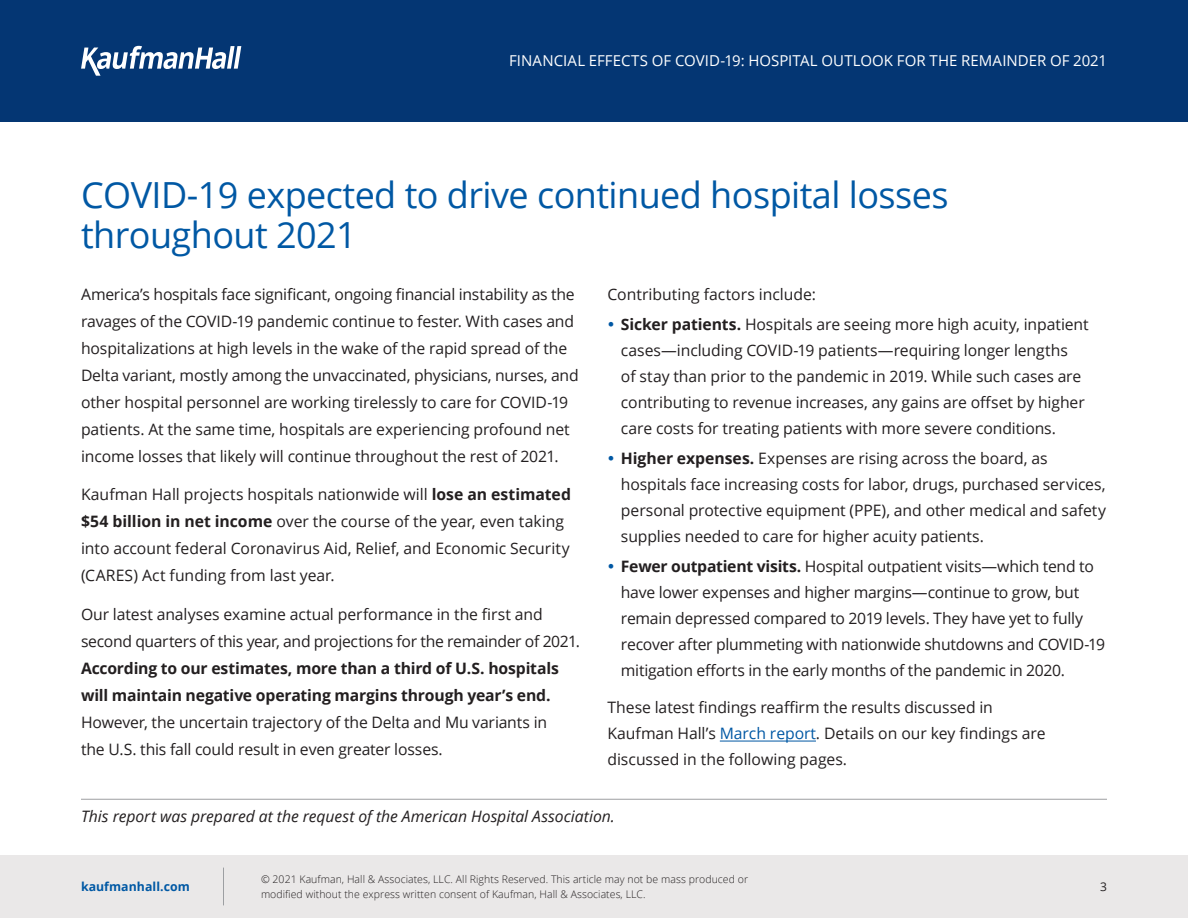
<style>
.page{position:relative;width:1188px;height:918px;background:#fff}
.page>*{position:absolute;margin:0;border:0;box-sizing:border-box;transform-origin:0 0}
.t1{font:36px/40.5px "Open Sans";letter-spacing:-.015em;color:#0058a4}
.t2{font:15.75px/26px "Open Sans";letter-spacing:-.01em;color:#231f20}
.t3{font:700 15.75px/27px "Open Sans";letter-spacing:-.01em;color:#231f20}
.t4{font:italic 15.75px "Open Sans";color:#231f20}
.t5{font:15px "Open Sans";letter-spacing:.005em;color:#fff}
.t6{font:700 12.3px "Open Sans";letter-spacing:.005em;color:#0058a4}
.t7{font:12px "Open Sans";color:#231f20}
.t8{font:300 10.5px/15px "Open Sans";letter-spacing:.005em;color:#231f20}
.s1{font-weight:700}
.s2{color:#0058a4}
</style>
<div class="page">
<div style="left:0;top:0;width:1188px;height:122px;background:#043673"></div>
<svg style="left:81px;top:46px;width:160px;height:30px"></svg>
<div style="left:0;top:855px;width:1188px;height:63px;background:#eae8e8"></div>
<hr style="left:223px;top:868px;width:1px;height:37px;background:#9d9fa2">
<hr style="left:720px;top:741px;width:96px;height:1px;background:#0058a4">
<hr style="left:81px;top:799px;width:1026px;height:1px;background:#9d9fa2">
<p class="t5" style="left:509px;top:51px;width:599px">FINANCIAL EFFECTS OF COVID-19: HOSPITAL OUTLOOK FOR THE REMAINDER OF 2021</p>
<h1 class="t1" style="left:81px;top:173px;width:869px">COVID-19 expected to drive continued hospital losses throughout 2021</h1>
<p class="t2" style="left:81px;top:280px;width:499px;line-height:27px">America’s hospitals face significant, ongoing financial instability as the ravages of the COVID-19 pandemic continue to fester. With cases and hospitalizations at high levels in the wake of the rapid spread of the Delta variant, mostly among the unvaccinated, physicians, nurses, and other hospital personnel are working tirelessly to care for COVID-19 patients. At the same time, hospitals are experiencing profound net income losses that likely will continue throughout the rest of 2021.</p>
<p class="t2" style="left:81px;top:481px;width:492px;line-height:27px">Kaufman Hall projects hospitals nationwide will <span class="s1">lose an estimated $54 billion in net income</span> over the course of the year, even taking into account federal Coronavirus Aid, Relief, and Economic Security (CARES) Act funding from last year.</p>
<p class="t2" style="left:81px;top:600px;width:501px;line-height:27px">Our latest analyses examine actual performance in the first and second quarters of this year, and projections for the remainder of 2021.</p>
<p class="t3" style="left:81px;top:654px;width:479px">According to our estimates, more than a third of U.S. hospitals will maintain negative operating margins through year’s end.</p>
<p class="t2" style="left:81px;top:708px;width:468px;line-height:27px">However, the uncertain trajectory of the Delta and Mu variants in the U.S. this fall could result in even greater losses.</p>
<p class="t2" style="left:608px;top:281px;width:210px">Contributing factors include:</p>
<p class="t2" style="left:621px;top:311px;width:469px;text-indent:-13px"><span class="s2">•</span> <span class="s1">Sicker patients.</span> Hospitals are seeing more high acuity, inpatient cases—including COVID-19 patients—requiring longer lengths<br>of stay than prior to the pandemic in 2019. While such cases are contributing to revenue increases, any gains are offset by higher care costs for treating patients with more severe conditions.</p>
<p class="t2" style="left:621px;top:445px;width:487px;text-indent:-13px"><span class="s2">•</span> <span class="s1">Higher expenses.</span> Expenses are rising across the board, as hospitals face increasing costs for labor, drugs, purchased services, personal protective equipment (PPE), and other medical and safety supplies needed to care for higher acuity patients.</p>
<p class="t2" style="left:621px;top:553px;width:486px;text-indent:-13px"><span class="s2">•</span> <span class="s1">Fewer outpatient visits.</span> Hospital outpatient visits—which tend to have lower expenses and higher margins—continue to grow, but remain depressed compared to 2019 levels. They have yet to fully recover after plummeting with nationwide shutdowns and COVID-19 mitigation efforts in the early months of the pandemic in 2020.</p>
<p class="t2" style="left:607px;top:694px;width:440px">These latest findings reaffirm the results discussed in<br>Kaufman Hall’s <span class="s2">March report</span>. Details on our key findings are discussed in the following pages.</p>
<p class="t4" style="left:81px;top:806px;width:535px">This report was prepared at the request of the American Hospital Association.</p>
<p class="t8" style="left:261px;top:871px;width:489px">© 2021 Kaufman, Hall &amp; Associates, LLC. All Rights Reserved. This article may not be mass produced or modified without the express written consent of Kaufman, Hall &amp; Associates, LLC.</p>
<p class="t6" style="left:81px;top:878px;width:110px">kaufmanhall.com</p>
<p class="t7" style="left:1100px;top:878px;width:8px">3</p>
</div>
